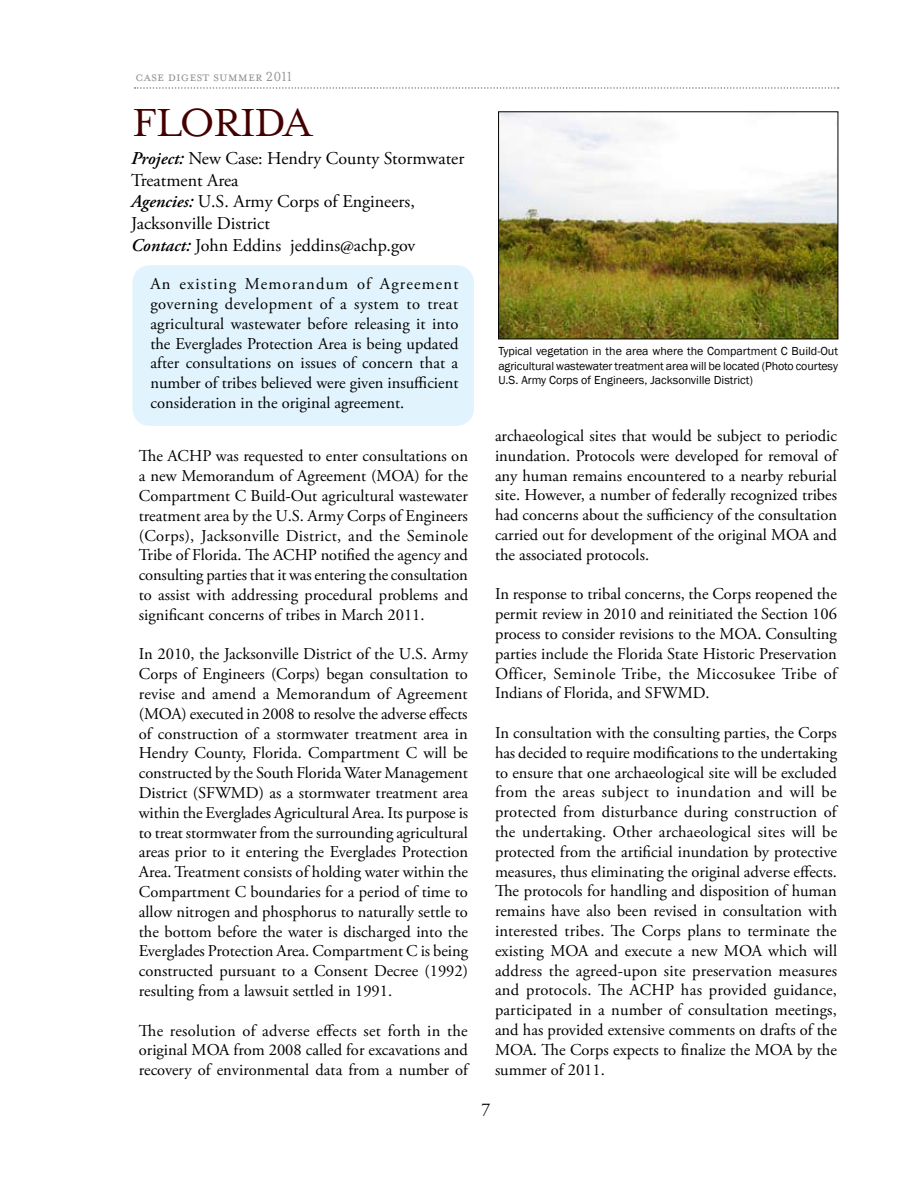
<style>
.page{position:relative;width:918px;height:1188px;background:#fff}
.page>*{position:absolute;margin:0;border:0;box-sizing:border-box;transform-origin:0 0}
.t1{font:45px "Mrs Eaves Small Caps";color:#400}
.t2{font:18px/21.6px "Adobe Garamond Pro";color:#000}
.t3{font:16.5px/19.8px "Adobe Garamond Pro";color:#000;text-align:justify}
.t4{font:15px "Mrs Eaves Small Caps";color:#939598}
.t5{font:12px/14.4px "Franklin Gothic";color:#000;text-align:justify}
.s1{font-weight:600;font-style:italic}
</style>
<div class="page">
<svg style="left:135px;top:87px;width:704px;height:2px"></svg>
<div style="left:132px;top:265px;width:342px;height:161px;background:#e1f3fd;border-radius:18px"></div>
<img style="left:500px;top:114px;width:336px;height:223px">
<div style="left:498px;top:112px;width:340px;height:227px;border:1px solid #000"></div>
<p class="t4" style="left:136px;top:68px;width:158px">case digest summer 2011</p>
<h1 class="t1" style="left:132px;top:98px;width:27px">florida</h1>
<p class="t2" style="left:131px;top:148px;width:335px"><span class="s1">Project:</span> New Case: Hendry County Stormwater<br>Treatment Area<br><span class="s1">Agencies:</span> U.S. Army Corps of Engineers,<br>Jacksonville District<br><span class="s1">Contact:</span> John Eddins jeddins@achp.gov</p>
<p class="t3" style="left:150px;top:275px;width:310px">An existing Memorandum of Agreement governing development of a system to treat agricultural wastewater before releasing it into the Everglades Protection Area is being updated after consultations on issues of concern that a number of tribes believed were given insufficient consideration in the original agreement.</p>
<p class="t3" style="left:139px;top:447px;width:331px">The ACHP was requested to enter consultations on a new Memorandum of Agreement (MOA) for the Compartment C Build-Out agricultural wastewater treatment area by the U.S. Army Corps of Engineers (Corps), Jacksonville District, and the Seminole Tribe of Florida. The ACHP notified the agency and consulting parties that it was entering the consultation to assist with addressing procedural problems and significant concerns of tribes in March 2011.</p>
<p class="t3" style="left:139px;top:645px;width:331px">In 2010, the Jacksonville District of the U.S. Army Corps of Engineers (Corps) began consultation to revise and amend a Memorandum of Agreement (MOA) executed in 2008 to resolve the adverse effects of construction of a stormwater treatment area in Hendry County, Florida. Compartment C will be constructed by the South Florida Water Management District (SFWMD) as a stormwater treatment area within the Everglades Agricultural Area. Its purpose is to treat stormwater from the surrounding agricultural areas prior to it entering the Everglades Protection Area. Treatment consists of holding water within the Compartment C boundaries for a period of time to allow nitrogen and phosphorus to naturally settle to the bottom before the water is discharged into the Everglades Protection Area. Compartment C is being constructed pursuant to a Consent Decree (1992) resulting from a lawsuit settled in 1991.</p>
<p class="t3" style="left:139px;top:1021px;width:331px">The resolution of adverse effects set forth in the original MOA from 2008 called for excavations and recovery of environmental data from a number of</p>
<p class="t5" style="left:498px;top:344px;width:341px">Typical vegetation in the area where the Compartment C Build-Out agricultural wastewater treatment area will be located (Photo courtesy U.S. Army Corps of Engineers, Jacksonville District)</p>
<p class="t3" style="left:495px;top:426px;width:344px">archaeological sites that would be subject to periodic inundation. Protocols were developed for removal of any human remains encountered to a nearby reburial site. However, a number of federally recognized tribes had concerns about the sufficiency of the consultation carried out for development of the original MOA and the associated protocols.</p>
<p class="t3" style="left:495px;top:585px;width:344px">In response to tribal concerns, the Corps reopened the permit review in 2010 and reinitiated the Section 106 process to consider revisions to the MOA. Consulting parties include the Florida State Historic Preservation Officer, Seminole Tribe, the Miccosukee Tribe of Indians of Florida, and SFWMD.</p>
<p class="t3" style="left:495px;top:723px;width:344px">In consultation with the consulting parties, the Corps has decided to require modifications to the undertaking to ensure that one archaeological site will be excluded from the areas subject to inundation and will be protected from disturbance during construction of the undertaking. Other archaeological sites will be protected from the artificial inundation by protective measures, thus eliminating the original adverse effects.<br>The protocols for handling and disposition of human remains have also been revised in consultation with interested tribes. The Corps plans to terminate the existing MOA and execute a new MOA which will address the agreed-upon site preservation measures and protocols. The ACHP has provided guidance, participated in a number of consultation meetings, and has provided extensive comments on drafts of the MOA. The Corps expects to finalize the MOA by the summer of 2011.</p>
</div>
